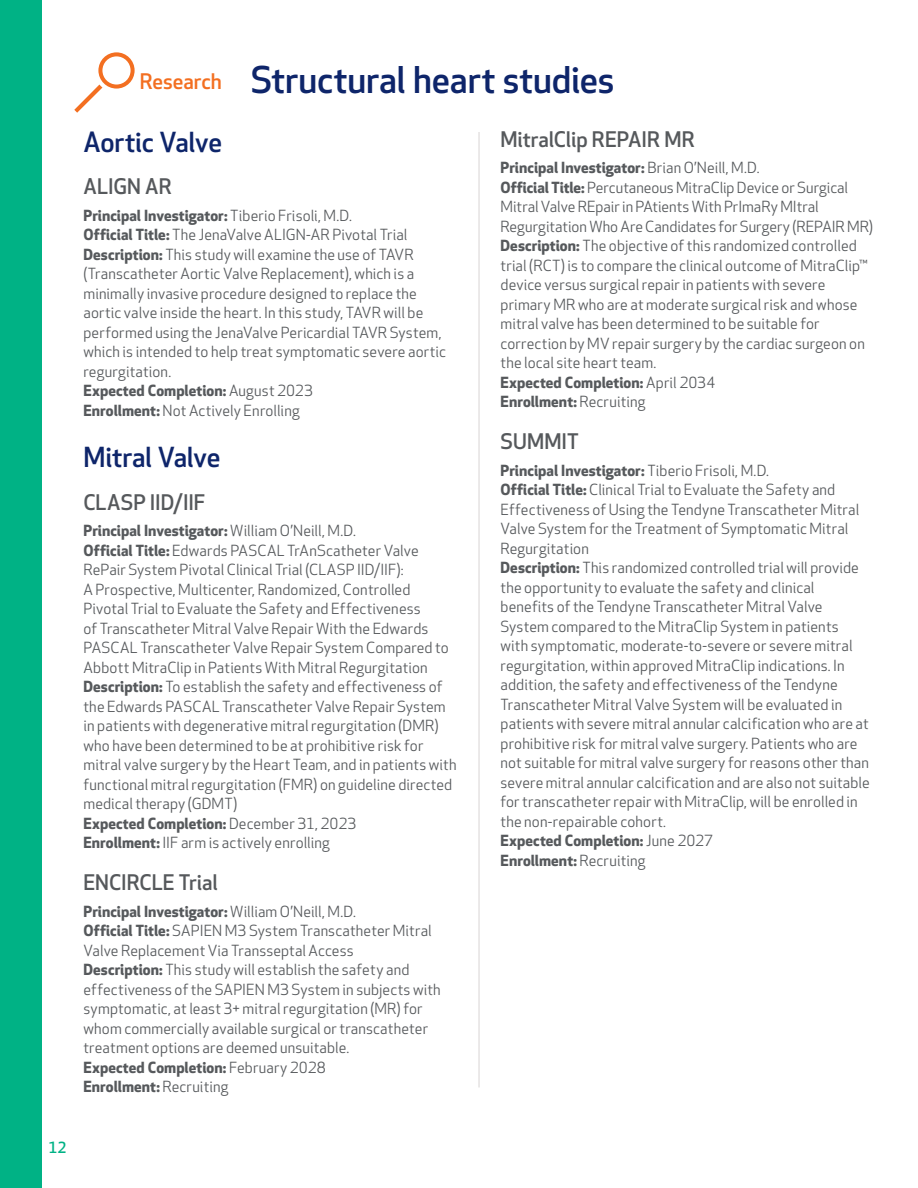
<style>
.page{position:relative;width:918px;height:1188px;background:#fff}
.page>*{position:absolute;margin:0;border:0;box-sizing:border-box;transform-origin:0 0}
.t1{font:500 36px "Apex New";color:#0e256a}
.t2{font:500 27px "Apex New";letter-spacing:-.01em;color:#0e256a}
.t3{font:500 21px "Apex New";color:#56595c}
.t4{font:15px/19.5px "Apex New";letter-spacing:.01em;color:#56595c}
.t5{font:500 15px "Apex New";color:#00b285}
.s1{font-size:21px;color:#f36f21}
.s2{font-weight:700}
</style>
<div class="page">
<div style="left:0;top:0;width:42px;height:1188px;background:#00b285"></div>
<hr style="left:478px;top:132px;width:2px;height:956px;background:#e5e3e3">
<svg style="left:74px;top:52px;width:61px;height:61px"></svg>
<p class="t5" style="left:48px;top:1139px;width:19px">12</p>
<h1 class="t1" style="left:140px;top:59px;width:476px"><span class="s1">Research</span> Structural heart studies</h1>
<h2 class="t2" style="left:83px;top:126px;width:140px">Aortic Valve</h2>
<h3 class="t3" style="left:83px;top:175px;width:90px">ALIGN AR</h3>
<p class="t4" style="left:83px;top:206px;width:364px"><span class="s2">Principal Investigator:</span> Tiberio Frisoli, M.D.<br><span class="s2">Official Title:</span> The JenaValve ALIGN-AR Pivotal Trial <span class="s2">Description:</span> This study will examine the use of TAVR (Transcatheter Aortic Valve Replacement), which is a minimally invasive procedure designed to replace the aortic valve inside the heart. In this study, TAVR will be performed using the JenaValve Pericardial TAVR System, which is intended to help treat symptomatic severe aortic regurgitation.<br><span class="s2">Expected Completion:</span> August 2023<br><span class="s2">Enrollment:</span> Not Actively Enrolling</p>
<h2 class="t2" style="left:83px;top:442px;width:139px">Mitral Valve</h2>
<h3 class="t3" style="left:83px;top:491px;width:123px">CLASP IID/IIF</h3>
<p class="t4" style="left:83px;top:522px;width:375px"><span class="s2">Principal Investigator:</span> William O’Neill, M.D.<br><span class="s2">Official Title:</span> Edwards PASCAL TrAnScatheter Valve RePair System Pivotal Clinical Trial (CLASP IID/IIF):<br>A Prospective, Multicenter, Randomized, Controlled Pivotal Trial to Evaluate the Safety and Effectiveness<br>of Transcatheter Mitral Valve Repair With the Edwards PASCAL Transcatheter Valve Repair System Compared to Abbott MitraClip in Patients With Mitral Regurgitation <span class="s2">Description:</span> To establish the safety and effectiveness of the Edwards PASCAL Transcatheter Valve Repair System in patients with degenerative mitral regurgitation (DMR) who have been determined to be at prohibitive risk for mitral valve surgery by the Heart Team, and in patients with functional mitral regurgitation (FMR) on guideline directed medical therapy (GDMT)<br><span class="s2">Expected Completion:</span> December 31, 2023<br><span class="s2">Enrollment:</span> IIF arm is actively enrolling</p>
<h3 class="t3" style="left:83px;top:871px;width:136px">ENCIRCLE Trial</h3>
<p class="t4" style="left:83px;top:902px;width:359px"><span class="s2">Principal Investigator:</span> William O’Neill, M.D.<br><span class="s2">Official Title:</span> SAPIEN M3 System Transcatheter Mitral Valve Replacement Via Transseptal Access<br><span class="s2">Description:</span> This study will establish the safety and effectiveness of the SAPIEN M3 System in subjects with symptomatic, at least 3+ mitral regurgitation (MR) for whom commercially available surgical or transcatheter treatment options are deemed unsuitable.<br><span class="s2">Expected Completion:</span> February 2028<br><span class="s2">Enrollment:</span> Recruiting</p>
<h3 class="t3" style="left:501px;top:127px;width:196px">MitralClip REPAIR MR</h3>
<p class="t4" style="left:501px;top:159px;width:374px"><span class="s2">Principal Investigator:</span> Brian O’Neill, M.D.<br><span class="s2">Official Title:</span> Percutaneous MitraClip Device or Surgical Mitral Valve REpair in PAtients With PrImaRy MItral Regurgitation Who Are Candidates for Surgery (REPAIR MR)<br><span class="s2">Description:</span> The objective of this randomized controlled trial (RCT) is to compare the clinical outcome of MitraClip™ device versus surgical repair in patients with severe primary MR who are at moderate surgical risk and whose mitral valve has been determined to be suitable for correction by MV repair surgery by the cardiac surgeon on the local site heart team.<br><span class="s2">Expected Completion:</span> April 2034<br><span class="s2">Enrollment:</span> Recruiting</p>
<h3 class="t3" style="left:501px;top:430px;width:80px">SUMMIT</h3>
<p class="t4" style="left:501px;top:461px;width:371px"><span class="s2">Principal Investigator:</span> Tiberio Frisoli, M.D.<br><span class="s2">Official Title:</span> Clinical Trial to Evaluate the Safety and Effectiveness of Using the Tendyne Transcatheter Mitral Valve System for the Treatment of Symptomatic Mitral Regurgitation<br><span class="s2">Description:</span> This randomized controlled trial will provide the opportunity to evaluate the safety and clinical benefits of the Tendyne Transcatheter Mitral Valve System compared to the MitraClip System in patients with symptomatic, moderate-to-severe or severe mitral regurgitation, within approved MitraClip indications. In addition, the safety and effectiveness of the Tendyne Transcatheter Mitral Valve System will be evaluated in patients with severe mitral annular calcification who are at prohibitive risk for mitral valve surgery. Patients who are not suitable for mitral valve surgery for reasons other than severe mitral annular calcification and are also not suitable for transcatheter repair with MitraClip, will be enrolled in the non-repairable cohort.<br><span class="s2">Expected Completion:</span> June 2027<br><span class="s2">Enrollment:</span> Recruiting</p>
</div>
